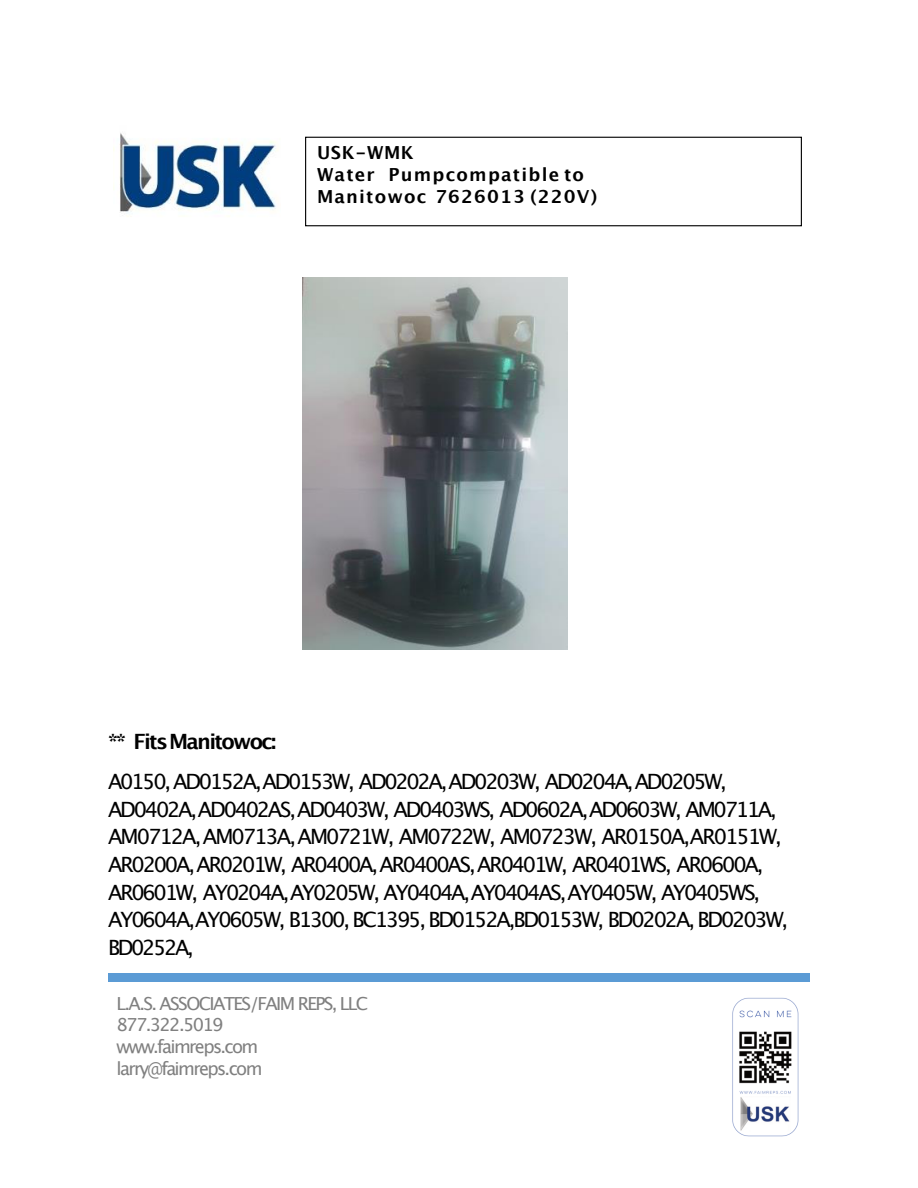
<style>
.page{position:relative;width:918px;height:1188px;background:#fff}
.page>*{position:absolute;margin:0;border:0;box-sizing:border-box;transform-origin:0 0}
.t1{font:21px/27.6px "Lucida Grande";letter-spacing:-.105em;color:#000}
.t2{font:700 21px "Lucida Grande";letter-spacing:-.08em;color:#000}
.t3{font:18px/21.9px "Lucida Grande";letter-spacing:-.09em;color:#808080}
.t4{font:700 18px/21.8px "Lucida Grande";letter-spacing:.065em;color:#000}
</style>
<div class="page">
<div style="left:108px;top:974px;width:352px;height:8px;background:#5b9bd5"></div>
<div style="left:460px;top:974px;width:350px;height:8px;background:#5b9bd5"></div>
<img style="left:119px;top:133px;width:159px;height:84px">
<div style="left:305px;top:137px;width:497px;height:89px;background:#fff;border:1px solid #000"></div>
<img style="left:306px;top:143px;width:495px;height:77px">
<img style="left:302px;top:278px;width:265px;height:371px">
<img style="left:732px;top:997px;width:67px;height:140px">
<p class="t4" style="left:317px;top:143px;width:282px">USK-WMK<br>Water Pumpcompatible to<br>Manitowoc 7626013 (220V)</p>
<p class="t2" style="left:108px;top:733px;width:170px">** FitsManitowoc:</p>
<p class="t1" style="left:108px;top:769px;width:682px">A0150, AD0152A,AD0153W, AD0202A, AD0203W, AD0204A, AD0205W, AD0402A,AD0402AS, AD0403W, AD0403WS, AD0602A,AD0603W, AM0711A, AM0712A, AM0713A, AM0721W, AM0722W, AM0723W, AR0150A,AR0151W, AR0200A, AR0201W, AR0400A, AR0400AS, AR0401W, AR0401WS, AR0600A, AR0601W, AY0204A,AY0205W, AY0404A,AY0404AS, AY0405W, AY0405WS, AY0604A,AY0605W, B1300, BC1395, BD0152A,BD0153W, BD0202A, BD0203W, BD0252A,</p>
<p class="t3" style="left:117px;top:993px;width:253px">L.A.S. ASSOCIATES/FAIM REPS, LLC<br>877.322.5019 www.faimreps.com larry@faimreps.com</p>
</div>
